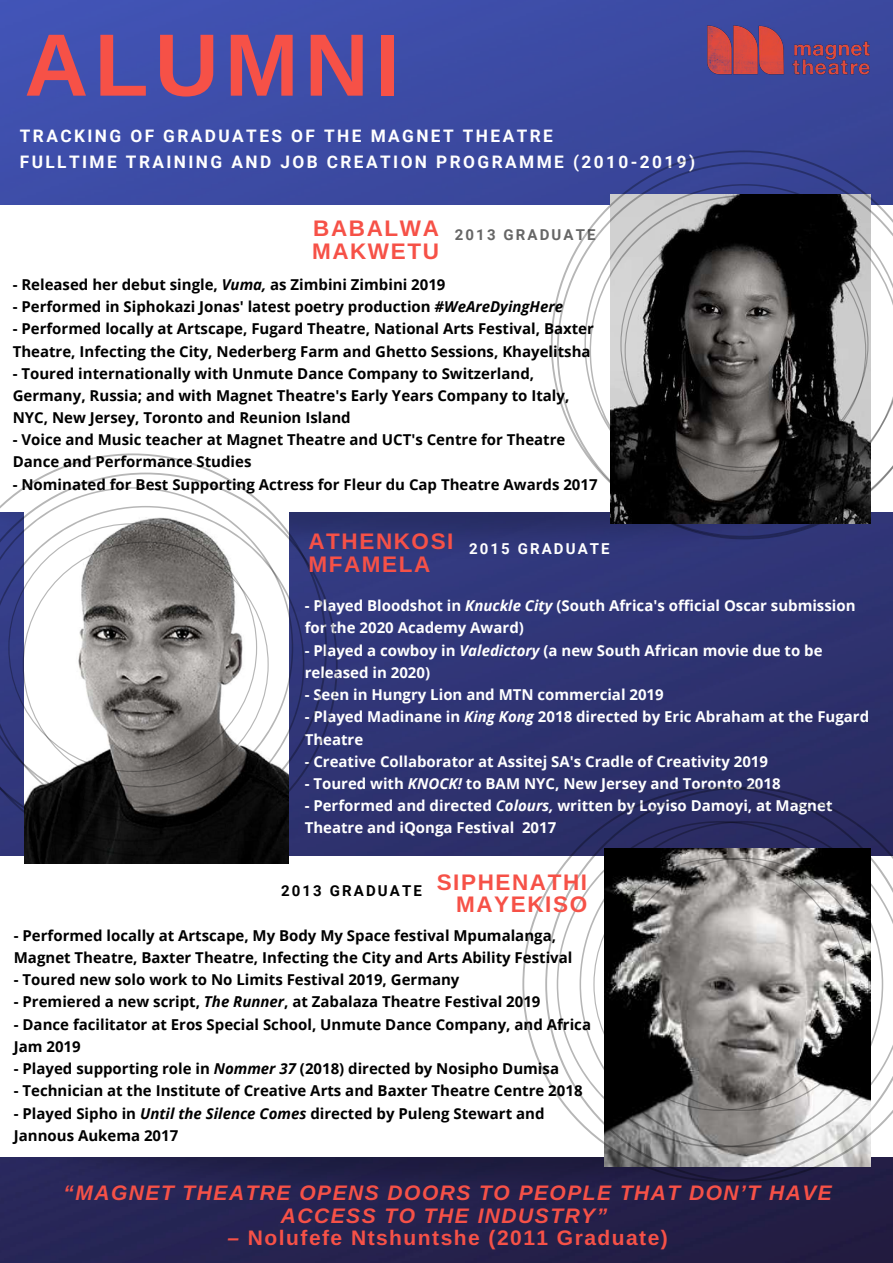
<style>
.page{position:relative;width:893px;height:1263px;background:#fff}
.page>*{position:absolute;margin:0;border:0;box-sizing:border-box;transform-origin:0 0}
.t1{font:700 88.5px "Arimo";letter-spacing:.07em;color:#f65147}
.t2{font:700 22.5px/22.4px "Arimo";letter-spacing:.07em;color:#f65147}
.t3{font:italic 700 21px/22.4px "Arimo";letter-spacing:.07em;color:#f65147;text-align:center}
.t4{font:700 21px "Arimo";letter-spacing:.07em;color:#f65147}
.t5{font:700 17.25px/26.1px "Roboto";letter-spacing:.14em;color:#fff}
.t6{font:700 15px/22.2px "Open Sans";color:#000}
.t7{font:700 15px/22.2px "Open Sans";color:#fff}
.t8{font:700 15px "Roboto";letter-spacing:.14em;color:#666}
.t9{font:700 15px "Roboto";letter-spacing:.14em;color:#fff}
.t10{font:700 15px "Roboto";letter-spacing:.14em;color:#000}
.s1{font-style:italic}
</style>
<div class="page">
<img style="left:0;top:0;width:893px;height:1263px">
<img style="left:338px;top:512px;width:555px;height:97px">
<div style="left:0;top:206px;width:893px;height:306px;background:#fff"></div>
<img style="left:0;top:1157px;width:893px;height:88px">
<div style="left:0;top:856px;width:893px;height:301px;background:#fff"></div>
<img style="left:692px;top:10px;width:192px;height:80px">
<svg style="left:551px;top:150px;width:342px;height:388px"></svg>
<svg style="left:584px;top:184px;width:309px;height:320px"></svg>
<svg style="left:620px;top:220px;width:248px;height:248px;background:#4c4a4a"></svg>
<svg style="left:0;top:473px;width:338px;height:383px"></svg>
<svg style="left:0;top:506px;width:304px;height:317px"></svg>
<svg style="left:23px;top:541px;width:246px;height:246px"></svg>
<svg style="left:522px;top:787px;width:371px;height:395px"></svg>
<svg style="left:557px;top:821px;width:326px;height:326px"></svg>
<svg style="left:593px;top:858px;width:253px;height:253px;background:#7c7978"></svg>
<h1 class="t1" style="left:24px;top:16px;width:376px">ALUMNI</h1>
<p class="t5" style="left:20px;top:123px;width:677px">TRACKING OF GRADUATES OF THE MAGNET THEATRE<br>FULLTIME TRAINING AND JOB CREATION PROGRAMME (2010-2019)</p>
<h2 class="t2" style="left:312px;top:217px;width:128px">BABALWA<br>MAKWETU</h2>
<p class="t8" style="left:455px;top:227px;width:142px">2013 GRADUATE</p>
<p class="t6" style="left:13px;top:273px;width:434px">- Released her debut single, <span class="s1">Vuma,</span> as Zimbini Zimbini 2019</p>
<p class="t6" style="left:13px;top:295px;width:552px">- Performed in Siphokazi Jonas' latest poetry production <span class="s1">#WeAreDyingHere</span></p>
<p class="t6" style="left:13px;top:317px;width:583px">- Performed locally at Artscape, Fugard Theatre, National Arts Festival, Baxter<br>Theatre, Infecting the City, Nederberg Farm and Ghetto Sessions, Khayelitsha</p>
<p class="t6" style="left:13px;top:362px;width:558px">- Toured internationally with Unmute Dance Company to Switzerland,<br>Germany, Russia; and with Magnet Theatre's Early Years Company to Italy,<br>NYC, New Jersey, Toronto and Reunion Island</p>
<p class="t6" style="left:13px;top:428px;width:554px">- Voice and Music teacher at Magnet Theatre and UCT's Centre for Theatre<br>Dance and Performance Studies</p>
<p class="t6" style="left:13px;top:473px;width:586px">- Nominated for Best Supporting Actress for Fleur du Cap Theatre Awards 2017</p>
<h2 class="t2" style="left:308px;top:530px;width:147px">ATHENKOSI<br>MFAMELA</h2>
<p class="t9" style="left:469px;top:540px;width:142px">2015 GRADUATE</p>
<p class="t7" style="left:305px;top:594px;width:552px">- Played Bloodshot in <span class="s1">Knuckle City</span> (South Africa's official Oscar submission for the 2020 Academy Award)</p>
<p class="t7" style="left:305px;top:639px;width:519px">- Played a cowboy in <span class="s1">Valedictory</span> (a new South African movie due to be released in 2020)</p>
<p class="t7" style="left:305px;top:683px;width:360px">- Seen in Hungry Lion and MTN commercial 2019</p>
<p class="t7" style="left:305px;top:705px;width:566px">- Played Madinane in <span class="s1">King Kong</span> 2018 directed by Eric Abraham at the Fugard<br>Theatre</p>
<p class="t7" style="left:305px;top:750px;width:465px">- Creative Collaborator at Assitej SA's Cradle of Creativity 2019</p>
<p class="t7" style="left:305px;top:772px;width:477px">- Toured with <span class="s1">KNOCK!</span> to BAM NYC, New Jersey and Toronto 2018</p>
<p class="t7" style="left:305px;top:794px;width:529px">- Performed and directed <span class="s1">Colours,</span> written by Loyiso Damoyi, at Magnet<br>Theatre and iQonga Festival 2017</p>
<p class="t10" style="left:281px;top:882px;width:142px">2013 GRADUATE</p>
<h2 class="t2" style="left:437px;top:871px;width:152px;text-align:right">SIPHENATHI<br>MAYEKISO</h2>
<p class="t6" style="left:14px;top:924px;width:560px">- Performed locally at Artscape, My Body My Space festival Mpumalanga,<br>Magnet Theatre, Baxter Theatre, Infecting the City and Arts Ability Festival</p>
<p class="t6" style="left:14px;top:968px;width:447px">- Toured new solo work to No Limits Festival 2019, Germany</p>
<p class="t6" style="left:14px;top:990px;width:528px">- Premiered a new script, <span class="s1">The Runner</span>, at Zabalaza Theatre Festival 2019</p>
<p class="t6" style="left:14px;top:1013px;width:579px">- Dance facilitator at Eros Special School, Unmute Dance Company, and Africa<br>Jam 2019</p>
<p class="t6" style="left:14px;top:1057px;width:547px">- Played supporting role in <span class="s1">Nommer 37</span> (2018) directed by Nosipho Dumisa</p>
<p class="t6" style="left:14px;top:1079px;width:570px">- Technician at the Institute of Creative Arts and Baxter Theatre Centre 2018</p>
<p class="t6" style="left:14px;top:1102px;width:532px">- Played Sipho in <span class="s1">Until the Silence Comes</span> directed by Puleng Stewart and<br>Jannous Aukema 2017</p>
<h3 class="t3" style="left:64px;top:1182px;width:770px">“MAGNET THEATRE OPENS DOORS TO PEOPLE THAT DON’T HAVE<br>ACCESS TO THE INDUSTRY”</h3>
<h3 class="t4" style="left:227px;top:1226px;width:442px"><span class="s1">–</span> Nolufefe Ntshuntshe (2011 Graduate)</h3>
</div>
